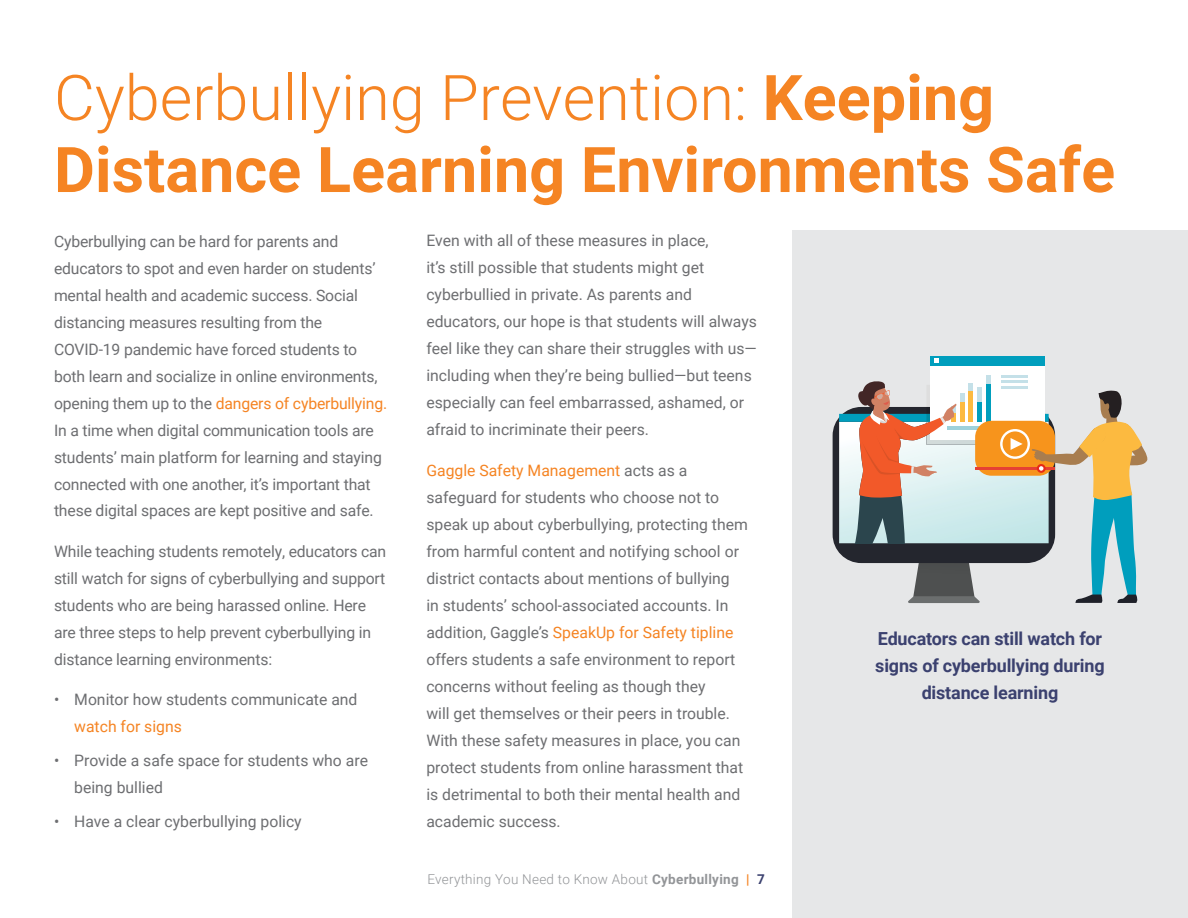
<style>
.page{position:relative;width:1188px;height:918px;background:#fff}
.page>*{position:absolute;margin:0;border:0;box-sizing:border-box;transform-origin:0 0}
.t1{font:700 63px/72px "Roboto";color:#f58423}
.t2{font:700 18px/27px "Roboto";letter-spacing:-.01em;color:#3b416f;text-align:center}
.t3{font:15.75px/27px "Roboto";color:#6d6e71}
.t4{font:15.75px "Roboto";color:#f58423}
.t5{font:300 13.5px "Roboto";letter-spacing:.02em;color:#939598}
.s1{font-weight:300}
.s2{color:#f58423}
.s3{font-weight:700}
.s4{font-weight:700;color:#f58423}
.s5{font-weight:700;color:#3b416f}
</style>
<div class="page">
<div style="left:792px;top:230px;width:396px;height:688px;background:#e6e7e8"></div>
<div style="left:833px;top:407px;width:222px;height:156px;background:#24262e;border-radius:29px"></div>
<div style="left:930px;top:356px;width:115px;height:84px;background:#fff"></div>
<div style="left:930px;top:356px;width:115px;height:10px;background:#009ebd"></div>
<svg style="left:934px;top:359px;width:5px;height:4px"></svg>
<hr style="left:986px;top:375px;width:4px;height:47px;background:#c4e0e8">
<hr style="left:1002px;top:375px;width:26px;height:3px;background:#c4e0e8">
<svg style="left:839px;top:381px;width:309px;height:222px"></svg>
<h1 class="t1" style="left:54px;top:59px;width:1063px"><span class="s1">Cyberbullying Prevention:</span> Keeping<br>Distance Learning Environments Safe</h1>
<p class="t3" style="left:54px;top:227px;width:335px">Cyberbullying can be hard for parents and educators to spot and even harder on students’ mental health and academic success. Social distancing measures resulting from the COVID-19 pandemic have forced students to both learn and socialize in online environments, opening them up to the <span class="s2">dangers of cyberbullying.<br></span>In a time when digital communication tools are students’ main platform for learning and staying connected with one another, it’s important that these digital spaces are kept positive and safe.</p>
<p class="t3" style="left:54px;top:537px;width:334px">While teaching students remotely, educators can still watch for signs of cyberbullying and support students who are being harassed online. Here are three steps to help prevent cyberbullying in distance learning environments:</p>
<p class="t3" style="left:54px;top:686px;width:305px">• Monitor how students communicate and</p>
<p class="t4" style="left:74px;top:716px;width:109px">watch for signs</p>
<p class="t3" style="left:74px;top:747px;width:295px;text-indent:-20px">• Provide a safe space for students who are being bullied</p>
<p class="t3" style="left:54px;top:807px;width:249px">• Have a clear cyberbullying policy</p>
<p class="t3" style="left:426px;top:227px;width:332px">Even with all of these measures in place,<br>it’s still possible that students might get cyberbullied in private. As parents and educators, our hope is that students will always feel like they can share their struggles with us— including when they’re being bullied—but teens especially can feel embarrassed, ashamed, or afraid to incriminate their peers.</p>
<p class="t3" style="left:426px;top:456px;width:323px"><span class="s2">Gaggle Safety Management</span> acts as a safeguard for students who choose not to speak up about cyberbullying, protecting them from harmful content and notifying school or district contacts about mentions of bullying<br>in students’ school-associated accounts. In addition, Gaggle’s <span class="s2">SpeakUp for Safety tipline </span>offers students a safe environment to report concerns without feeling as though they<br>will get themselves or their peers in trouble.<br>With these safety measures in place, you can protect students from online harassment that is detrimental to both their mental health and academic success.</p>
<p class="t2" style="left:875px;top:625px;width:231px">Educators can still watch for signs of cyberbullying during distance learning</p>
<p class="t5" style="left:427px;top:870px;width:339px">Everything You Need to Know About <span class="s3">Cyberbullying</span> <span class="s4">|</span> <span class="s5">7</span></p>
</div>
